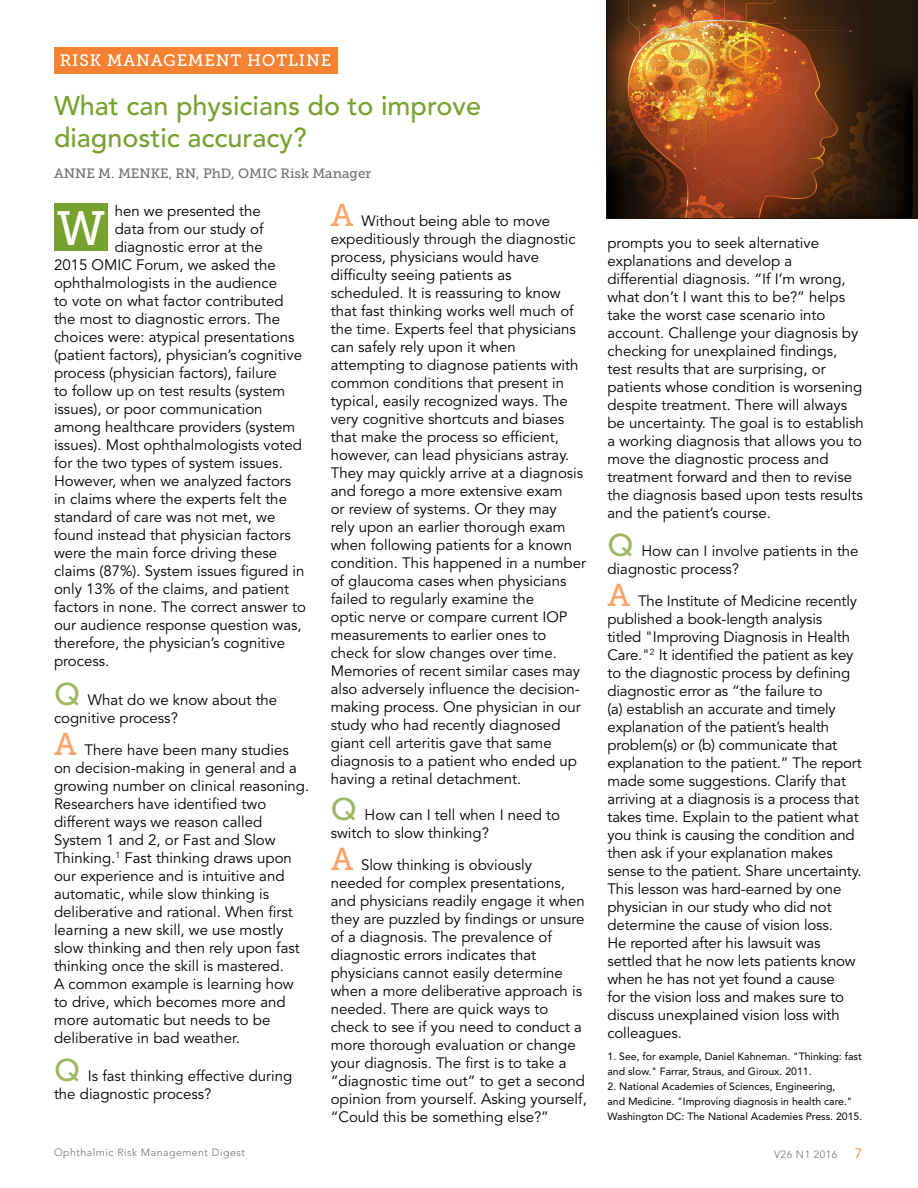
<style>
.page{position:relative;width:918px;height:1188px;background:#fff}
.page>*{position:absolute;margin:0;border:0;box-sizing:border-box;transform-origin:0 0}
.t1{font:48px "Museo Slab 500";color:#fff}
.t2{font:500 27px/31.5px "Avenir LT Std";color:#78a22f}
.t3{font:16.5px "Museo Slab 500";letter-spacing:.05em;color:#fff}
.t4{font:15px/18px "Avenir LT Std";color:#000}
.t5{font:13.5px "Museo Slab 500";color:#717073}
.t6{font:13.5px "Avenir LT Std";color:#f58232}
.t7{font:10.5px/15px "Avenir LT Std";color:#000}
.t8{font:300 10.5px "Avenir LT Std";letter-spacing:.05em;color:#717073}
.s1{font-family:"Museo Slab 500";font-size:31.5px;color:#9cb865}
.s2{font-family:"Museo Slab 500";font-size:31.5px;color:#f9a46a}
</style>
<div class="page">
<div style="left:54px;top:47px;width:284px;height:27px;background:#f58232"></div>
<div style="left:54px;top:204px;width:54px;height:47px;background:#78a22f"></div>
<svg style="left:607px;top:0;width:306px;height:218px"></svg>
<img style="left:673px;top:31px;width:164px;height:187px">
<img style="left:809px;top:23px;width:38px;height:8px">
<svg style="left:847px;top:28px;width:7px;height:6px"></svg>
<img style="left:617px;top:90px;width:11px;height:19px">
<img style="left:624px;top:48px;width:4px;height:26px">
<img style="left:694px;top:158px;width:12px;height:7px">
<svg style="left:692px;top:165px;width:6px;height:5px"></svg>
<img style="left:628px;top:0;width:181px;height:158px">
<img style="left:753px;top:193px;width:7px;height:11px">
<img style="left:690px;top:180px;width:63px;height:24px">
<img style="left:607px;top:147px;width:66px;height:71px">
<img style="left:607px;top:109px;width:26px;height:39px">
<img style="left:617px;top:110px;width:17px;height:26px">
<img style="left:704px;top:196px;width:1px;height:18px">
<img style="left:664px;top:196px;width:15px;height:22px">
<svg style="left:679px;top:195px;width:25px;height:24px"></svg>
<img style="left:849px;top:91px;width:64px;height:95px">
<svg style="left:749px;top:204px;width:22px;height:14px"></svg>
<img style="left:889px;top:190px;width:24px;height:23px">
<img style="left:826px;top:153px;width:26px;height:22px">
<img style="left:613px;top:203px;width:45px;height:15px">
<img style="left:820px;top:175px;width:69px;height:43px">
<img style="left:783px;top:205px;width:39px;height:13px">
<img style="left:680px;top:30px;width:68px;height:5px">
<img style="left:656px;top:80px;width:44px;height:14px">
<img style="left:705px;top:187px;width:44px;height:31px">
<p class="t3" style="left:60px;top:51px;width:273px">RISK MANAGEMENT HOTLINE</p>
<h2 class="t2" style="left:54px;top:91px;width:429px">What can physicians do to improve diagnostic accuracy?</h2>
<p class="t5" style="left:54px;top:166px;width:319px">ANNE M. MENKE, RN, PhD, OMIC Risk Manager</p>
<p class="t4" style="left:115px;top:203px;width:148px">hen we presented the</p>
<p class="t4" style="left:115px;top:221px;width:150px">data from our study of</p>
<p class="t4" style="left:115px;top:239px;width:149px">diagnostic error at the</p>
<p class="t4" style="left:54px;top:257px;width:223px">2015 OMIC Forum, we asked the</p>
<p class="t4" style="left:54px;top:275px;width:225px">ophthalmologists in the audience</p>
<p class="t4" style="left:54px;top:293px;width:231px">to vote on what factor contributed</p>
<p class="t4" style="left:54px;top:311px;width:228px">the most to diagnostic errors. The</p>
<p class="t4" style="left:54px;top:329px;width:242px">choices were: atypical presentations</p>
<p class="t4" style="left:54px;top:347px;width:250px">(patient factors), physician’s cognitive</p>
<p class="t4" style="left:54px;top:365px;width:224px">process (physician factors), failure</p>
<p class="t4" style="left:54px;top:383px;width:233px">to follow up on test results (system</p>
<p class="t4" style="left:54px;top:401px;width:210px">issues), or poor communication</p>
<p class="t4" style="left:54px;top:419px;width:243px">among healthcare providers (system</p>
<p class="t4" style="left:54px;top:437px;width:250px">issues). Most ophthalmologists voted</p>
<p class="t4" style="left:54px;top:455px;width:230px">for the two types of system issues.</p>
<p class="t4" style="left:54px;top:473px;width:239px">However, when we analyzed factors</p>
<p class="t4" style="left:54px;top:491px;width:235px">in claims where the experts felt the</p>
<p class="t4" style="left:54px;top:509px;width:223px">standard of care was not met, we</p>
<p class="t4" style="left:54px;top:527px;width:238px">found instead that physician factors</p>
<p class="t4" style="left:54px;top:545px;width:225px">were the main force driving these</p>
<p class="t4" style="left:54px;top:563px;width:252px">claims (87%). System issues figured in</p>
<p class="t4" style="left:54px;top:581px;width:237px">only 13% of the claims, and patient</p>
<p class="t4" style="left:54px;top:599px;width:253px">factors in none. The correct answer to</p>
<p class="t4" style="left:54px;top:617px;width:249px">our audience response question was,</p>
<p class="t4" style="left:54px;top:635px;width:233px">therefore, the physician’s cognitive</p>
<p class="t4" style="left:54px;top:653px;width:57px">process.</p>
<p class="t4" style="left:54px;top:691px;width:225px"><span class="s1">Q</span> What do we know about the cognitive process?</p>
<p class="t4" style="left:54px;top:741px;width:257px"><span class="s2">A</span> There have been many studies on decision-making in general and a growing number on clinical reasoning.<br>Researchers have identified two different ways we reason called System 1 and 2, or Fast and Slow Thinking.<sup>1</sup> Fast thinking draws upon our experience and is intuitive and automatic, while slow thinking is deliberative and rational. When first learning a new skill, we use mostly slow thinking and then rely upon fast thinking once the skill is mastered.<br>A common example is learning how to drive, which becomes more and more automatic but needs to be deliberative in bad weather.</p>
<p class="t4" style="left:54px;top:1067px;width:240px"><span class="s1">Q</span> Is fast thinking effective during the diagnostic process?</p>
<p class="t4" style="left:331px;top:212px;width:257px"><span class="s2">A</span> Without being able to move expeditiously through the diagnostic process, physicians would have difficulty seeing patients as scheduled. It is reassuring to know that fast thinking works well much of the time. Experts feel that physicians can safely rely upon it when attempting to diagnose patients with common conditions that present in typical, easily recognized ways. The very cognitive shortcuts and biases that make the process so efficient, however, can lead physicians astray.<br>They may quickly arrive at a diagnosis and forego a more extensive exam<br>or review of systems. Or they may<br>rely upon an earlier thorough exam when following patients for a known condition. This happened in a number of glaucoma cases when physicians failed to regularly examine the<br>optic nerve or compare current IOP measurements to earlier ones to check for slow changes over time.<br>Memories of recent similar cases may also adversely influence the decision&shy;making process. One physician in our study who had recently diagnosed giant cell arteritis gave that same diagnosis to a patient who ended up having a retinal detachment.</p>
<p class="t4" style="left:331px;top:806px;width:231px"><span class="s1">Q</span> How can I tell when I need to switch to slow thinking?</p>
<p class="t4" style="left:331px;top:857px;width:258px"><span class="s2">A</span> Slow thinking is obviously needed for complex presentations, and physicians readily engage it when they are puzzled by findings or unsure of a diagnosis. The prevalence of diagnostic errors indicates that physicians cannot easily determine when a more deliberative approach is needed. There are quick ways to check to see if you need to conduct a more thorough evaluation or change your diagnosis. The first is to take a “diagnostic time out” to get a second opinion from yourself. Asking yourself, “Could this be something else?”</p>
<h1 class="t1" style="left:57px;top:202px;width:50px">W</h1>
<p class="t4" style="left:608px;top:234px;width:258px">prompts you to seek alternative explanations and develop a differential diagnosis. “If I’m wrong, what don’t I want this to be?” helps take the worst case scenario into account. Challenge your diagnosis by checking for unexplained findings, test results that are surprising, or patients whose condition is worsening despite treatment. There will always be uncertainty. The goal is to establish a working diagnosis that allows you to move the diagnostic process and treatment forward and then to revise the diagnosis based upon tests results and the patient’s course.</p>
<p class="t4" style="left:607px;top:542px;width:253px"><span class="s1">Q</span> How can I involve patients in the diagnostic process?</p>
<p class="t4" style="left:608px;top:593px;width:256px"><span class="s2">A</span> The Institute of Medicine recently published a book-length analysis<br>titled "Improving Diagnosis in Health Care."<sup>2</sup> It identified the patient as key to the diagnostic process by defining diagnostic error as “the failure to<br>(a) establish an accurate and timely explanation of the patient’s health problem(s) or (b) communicate that explanation to the patient.” The report made some suggestions. Clarify that arriving at a diagnosis is a process that takes time. Explain to the patient what you think is causing the condition and then ask if your explanation makes sense to the patient. Share uncertainty.<br>This lesson was hard-earned by one physician in our study who did not determine the cause of vision loss.<br>He reported after his lawsuit was settled that he now lets patients know when he has not yet found a cause<br>for the vision loss and makes sure to discuss unexplained vision loss with colleagues.</p>
<p class="t7" style="left:608px;top:1049px;width:256px">1. See, for example, Daniel Kahneman. "Thinking: fast and slow." Farrar, Straus, and Giroux. 2011.</p>
<p class="t7" style="left:608px;top:1079px;width:256px">2. National Academies of Sciences, Engineering,<br>and Medicine. "Improving diagnosis in health care."<br>Washington DC: The National Academies Press. 2015.</p>
<p class="t8" style="left:54px;top:1146px;width:193px">Ophthalmic Risk Management Digest</p>
<p class="t8" style="left:774px;top:1149px;width:65px">V26 N1 2016</p>
<p class="t6" style="left:855px;top:1146px;width:9px">7</p>
</div>
